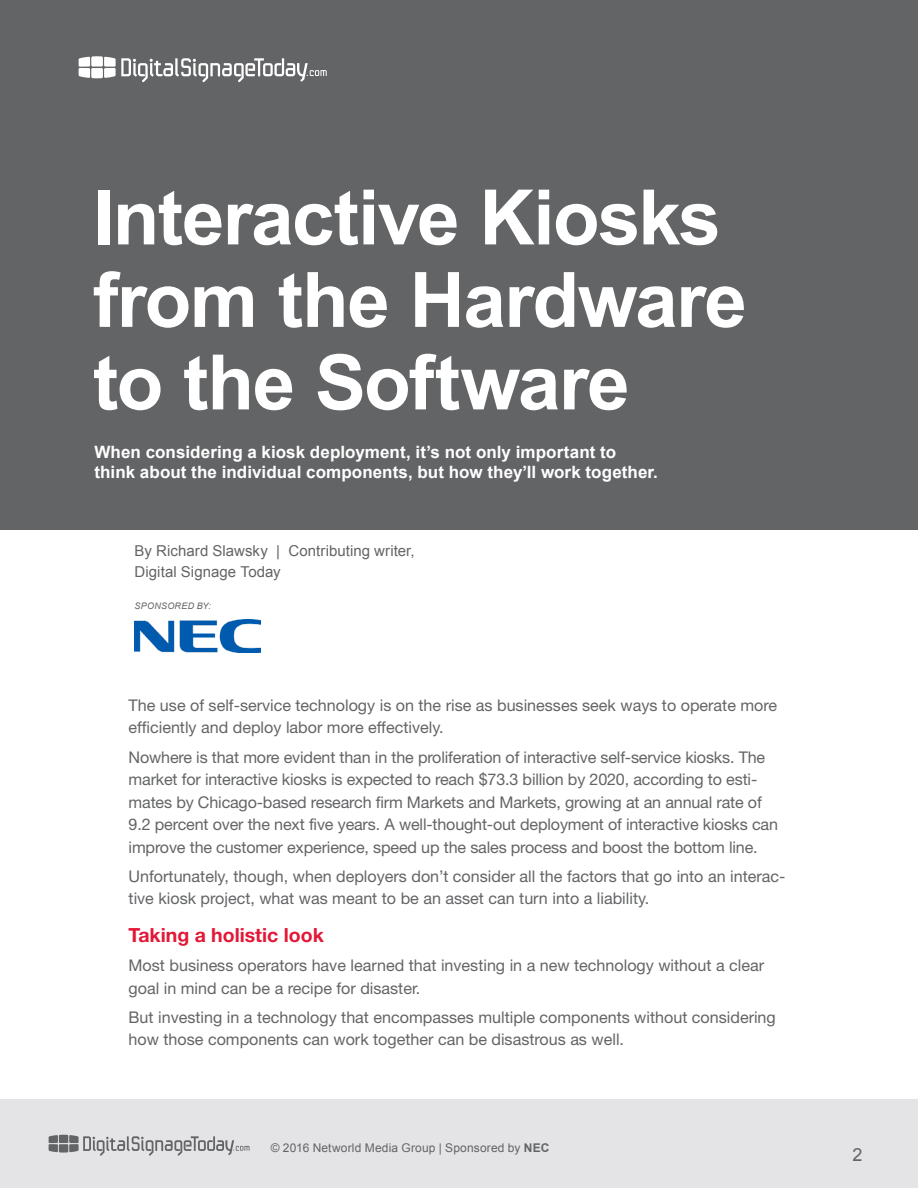
<style>
.page{position:relative;width:918px;height:1188px;background:#fff}
.page>*{position:absolute;margin:0;border:0;box-sizing:border-box;transform-origin:0 0}
.t1{font:700 76.5px/82.5px "Arial";letter-spacing:-.02em;color:#fff}
.t2{font:700 19.5px "Helvetica Neue LT Std";color:#e31837}
.t3{font:18px "Arial";color:#636466}
.t4{font:700 16.95px/20.4px "Arial";letter-spacing:.005em;color:#fff}
.t5{font:16.2px/22.5px "Helvetica Neue LT Std";color:#636466}
.t6{font:15px/21px "Arial";color:#636466}
.t7{font:12px "Arial";letter-spacing:.015em;color:#636466}
.t8{font:italic 9px "Arial";letter-spacing:.03em;color:#636466}
.s1{font-weight:700}
</style>
<div class="page">
<div style="left:0;top:1099px;width:918px;height:89px;background:#e4e4e6"></div>
<svg style="left:49px;top:1135px;width:200px;height:21px"></svg>
<div style="left:0;top:0;width:918px;height:530px;background:#636466"></div>
<img style="left:135px;top:620px;width:125px;height:33px">
<svg style="left:79px;top:56px;width:248px;height:26px"></svg>
<h1 class="t1" style="left:93px;top:179px;width:656px">Interactive Kiosks from the Hardware to the Software</h1>
<p class="t4" style="left:94px;top:442px;width:565px">When considering a kiosk deployment, it’s not only important to think about the individual components, but how they’ll work together.</p>
<p class="t6" style="left:135px;top:540px;width:281px">By Richard Slawsky | Contributing writer,<br>Digital Signage Today</p>
<p class="t8" style="left:135px;top:600px;width:78px">SPONSORED BY:</p>
<p class="t5" style="left:129px;top:694px;width:650px">The use of self-service technology is on the rise as businesses seek ways to operate more efficiently and deploy labor more effectively.</p>
<p class="t5" style="left:129px;top:745px;width:651px">Nowhere is that more evident than in the proliferation of interactive self-service kiosks. The market for interactive kiosks is expected to reach $73.3 billion by 2020, according to esti&shy;mates by Chicago-based research firm Markets and Markets, growing at an annual rate of 9.2 percent over the next five years. A well-thought-out deployment of interactive kiosks can improve the customer experience, speed up the sales process and boost the bottom line.</p>
<p class="t5" style="left:129px;top:865px;width:658px">Unfortunately, though, when deployers don’t consider all the factors that go into an interac&shy;tive kiosk project, what was meant to be an asset can turn into a liability.</p>
<p class="t2" style="left:129px;top:923px;width:197px">Taking a holistic look</p>
<p class="t5" style="left:129px;top:954px;width:637px">Most business operators have learned that investing in a new technology without a clear goal in mind can be a recipe for disaster.</p>
<p class="t5" style="left:129px;top:1006px;width:649px">But investing in a technology that encompasses multiple components without considering how those components can work together can be disastrous as well.</p>
<p class="t7" style="left:271px;top:1140px;width:280px">© 2016 Networld Media Group | Sponsored by <span class="s1">NEC</span></p>
<p class="t3" style="left:852px;top:1143px;width:12px">2</p>
</div>
